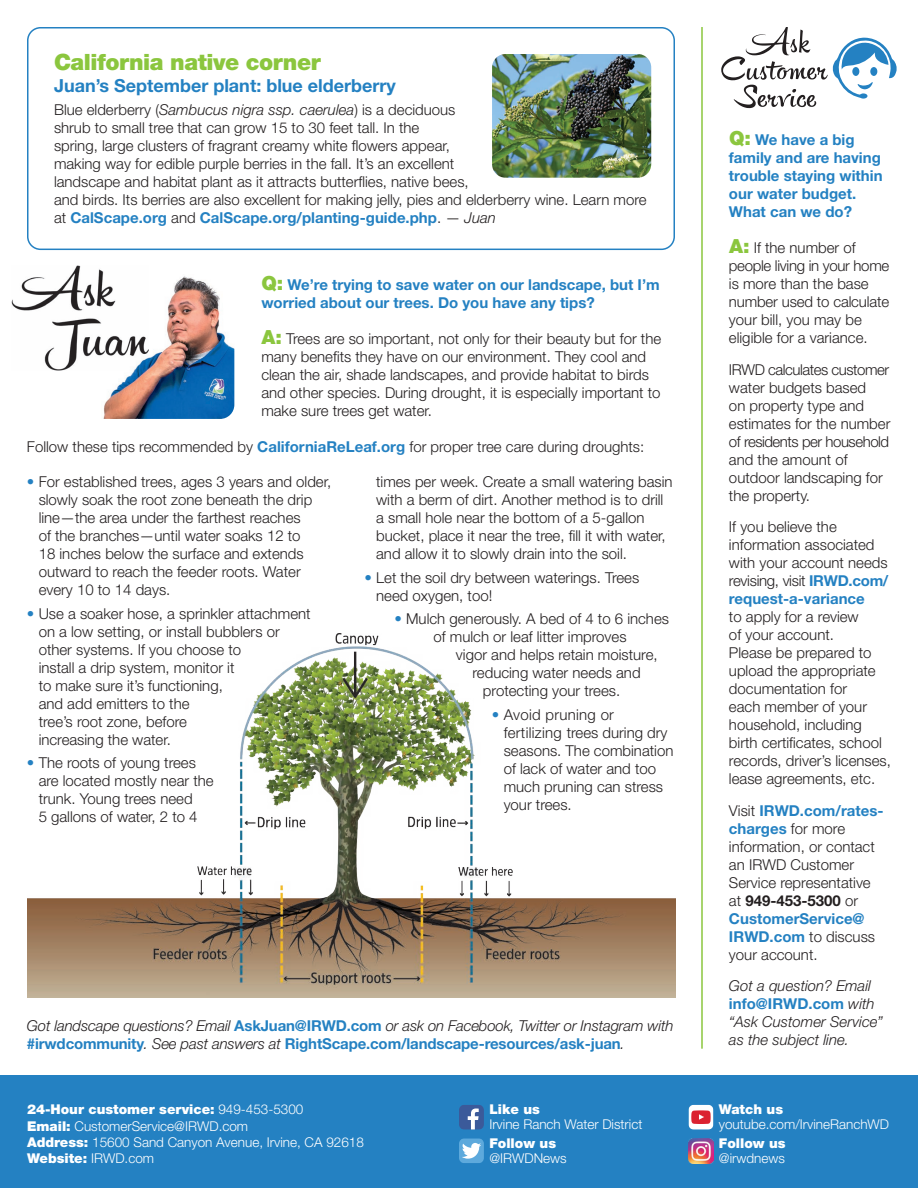
<style>
.page{position:relative;width:918px;height:1188px;background:#fff}
.page>*{position:absolute;margin:0;border:0;box-sizing:border-box;transform-origin:0 0}
.t1{font:900 22.5px "Helvetica Neue LT Std";letter-spacing:-.02em;color:#8bc63e}
.t2{font:700 18px "Helvetica Neue LT Std";color:#2481c2}
.t3{font:300 15px/18px "Helvetica Neue LT Std";color:#231f20}
.t4{font:italic 300 15px/18px "Helvetica Neue LT Std";letter-spacing:-.01em;color:#231f20}
.t5{font:700 15px/18px "Helvetica Neue LT Std";color:#2481c2}
.t6{font:300 13.5px/16.2px "Helvetica Neue LT Std";color:#fff}
.t7{font:900 13.5px "Helvetica Neue LT Std";color:#fff}
.s1{font-style:italic}
.s2{font-weight:700;color:#2481c2}
.s3{font-weight:900;font-size:19.5px;color:#8bc63e}
.s4{color:#2481c2}
.s5{font-weight:700;font-style:normal;color:#2481c2}
.s6{font-weight:900}
.s7{font-weight:700}
</style>
<div class="page">
<img style="left:27px;top:633px;width:648px;height:365px">
<div style="left:0;top:1076px;width:918px;height:112px;background:#2481c2"></div>
<hr style="left:701px;top:27px;width:2px;height:1022px;background:#8bc63e">
<svg style="left:721px;top:27px;width:176px;height:81px"></svg>
<div style="left:27px;top:27px;width:648px;height:223px;border:2px solid #2481c2;border-radius:13px"></div>
<img style="left:492px;top:54px;width:159px;height:124px">
<svg style="left:459px;top:1105px;width:25px;height:25px"></svg>
<svg style="left:688px;top:1105px;width:25px;height:25px"></svg>
<svg style="left:459px;top:1138px;width:25px;height:25px"></svg>
<img style="left:688px;top:1138px;width:25px;height:25px">
<img style="left:103px;top:276px;width:131px;height:143px">
<img style="left:12px;top:265px;width:136px;height:105px">
<h1 class="t1" style="left:54px;top:49px;width:268px">California native corner</h1>
<p class="t2" style="left:54px;top:74px;width:343px">Juan’s September plant: blue elderberry</p>
<p class="t3" style="left:54px;top:100px;width:594px">Blue elderberry (<span class="s1">Sambucus nigra ssp. caerulea</span>) is a deciduous<br>shrub to small tree that can grow 15 to 30 feet tall. In the<br>spring, large clusters of fragrant creamy white flowers appear,<br>making way for edible purple berries in the fall. It’s an excellent<br>landscape and habitat plant as it attracts butterflies, native bees,<br>and birds. Its berries are also excellent for making jelly, pies and elderberry wine. Learn more at <span class="s2">CalScape.org</span> and <span class="s2">CalScape.org/planting-guide.php</span>. — <span class="s1">Juan</span></p>
<p class="t5" style="left:261px;top:276px;width:400px"><span class="s3">Q:</span> We’re trying to save water on our landscape, but I’m worried about our trees. Do you have any tips?</p>
<p class="t3" style="left:261px;top:330px;width:401px"><span class="s3">A:</span> Trees are so important, not only for their beauty but for the many benefits they have on our environment. They cool and clean the air, shade landscapes, and provide habitat to birds and other species. During drought, it is especially important to make sure trees get water.</p>
<p class="t3" style="left:27px;top:438px;width:619px">Follow these tips recommended by <span class="s2">CaliforniaReLeaf.org</span> for proper tree care during droughts:</p>
<p class="t3" style="left:39px;top:473px;width:294px;text-indent:-12px"><span class="s4">•</span> For established trees, ages 3 years and older, slowly soak the root zone beneath the drip line—the area under the farthest reaches<br>of the branches—until water soaks 12 to<br>18 inches below the surface and extends outward to reach the feeder roots. Water every 10 to 14 days.</p>
<p class="t3" style="left:39px;top:604px;width:274px;text-indent:-12px"><span class="s4">•</span> Use a soaker hose, a sprinkler attachment on a low setting, or install bubblers or other systems. If you choose to<br>install a drip system, monitor it<br>to make sure it’s functioning,<br>and add emitters to the<br>tree’s root zone, before<br>increasing the water.</p>
<p class="t3" style="left:39px;top:754px;width:177px;text-indent:-12px"><span class="s4">•</span> The roots of young trees are located mostly near the trunk. Young trees need<br>5 gallons of water, 2 to 4</p>
<p class="t3" style="left:376px;top:473px;width:298px">times per week. Create a small watering basin with a berm of dirt. Another method is to drill a small hole near the bottom of a 5-gallon bucket, place it near the tree, fill it with water, and allow it to slowly drain into the soil.</p>
<p class="t3" style="left:376px;top:568px;width:265px;text-indent:-12px"><span class="s4">•</span> Let the soil dry between waterings. Trees need oxygen, too!</p>
<p class="t3" style="left:394px;top:610px;width:276px;text-align:center"><span class="s4">•</span> Mulch generously. A bed of 4 to 6 inches of mulch or leaf litter improves</p>
<p class="t3" style="left:456px;top:646px;width:203px">vigor and helps retain moisture,</p>
<p class="t3" style="left:472px;top:664px;width:170px">reducing water needs and</p>
<p class="t3" style="left:483px;top:682px;width:139px">protecting your trees.</p>
<p class="t3" style="left:504px;top:705px;width:171px;text-indent:-12px"><span class="s4">•</span> Avoid pruning or fertilizing trees during dry seasons. The combination of lack of water and too much pruning can stress your trees.</p>
<p class="t4" style="left:27px;top:1016px;width:648px">Got landscape questions? Email <span class="s5">AskJuan@IRWD.com</span> or ask on Facebook, Twitter or Instagram with <span class="s5">#irwdcommunity</span>. See past answers at <span class="s5">RightScape.com/landscape-resources/ask-juan</span>.</p>
<p class="t6" style="left:27px;top:1101px;width:338px"><span class="s6">24-Hour customer service:</span> 949-453-5300<br><span class="s6">Email:</span> CustomerService@IRWD.com<br><span class="s6">Address:</span> 15600 Sand Canyon Avenue, Irvine, CA 92618<br><span class="s6">Website:</span> IRWD.com</p>
<p class="t7" style="left:489px;top:1102px;width:52px">Like us</p>
<p class="t6" style="left:489px;top:1116px;width:155px">Irvine Ranch Water District</p>
<p class="t7" style="left:489px;top:1135px;width:68px">Follow us</p>
<p class="t6" style="left:489px;top:1150px;width:79px">@IRWDNews</p>
<p class="t5" style="left:729px;top:131px;width:155px"><span class="s3">Q:</span> We have a big family and are having trouble staying within our water budget.<br>What can we do?</p>
<p class="t3" style="left:729px;top:239px;width:162px"><span class="s3">A:</span> If the number of people living in your home is more than the base number used to calculate your bill, you may be eligible for a variance.</p>
<p class="t3" style="left:729px;top:360px;width:163px">IRWD calculates customer water budgets based<br>on property type and estimates for the number of residents per household and the amount of outdoor landscaping for the property.</p>
<p class="t3" style="left:729px;top:518px;width:161px">If you believe the information associated with your account needs revising, visit <span class="s2">IRWD.com/ request-a-variance</span></p>
<p class="t3" style="left:729px;top:608px;width:163px">to apply for a review<br>of your account.<br>Please be prepared to upload the appropriate documentation for<br>each member of your household, including birth certificates, school records, driver’s licenses, lease agreements, etc.</p>
<p class="t3" style="left:729px;top:801px;width:156px">Visit <span class="s2">IRWD.com/rates&shy;charges</span> for more information, or contact an IRWD Customer<br>Service representative at <span class="s7">949-453-5300</span> or<br><span class="s2">CustomerService@<br>IRWD.com</span> to discuss your account.</p>
<p class="t4" style="left:729px;top:977px;width:156px">Got a question? Email <span class="s5">info@IRWD.com</span> with “Ask Customer Service” as the subject line.</p>
<p class="t7" style="left:719px;top:1102px;width:66px">Watch us</p>
<p class="t6" style="left:719px;top:1116px;width:172px">youtube.com/IrvineRanchWD</p>
<p class="t7" style="left:719px;top:1135px;width:68px">Follow us</p>
<p class="t6" style="left:719px;top:1150px;width:68px">@irwdnews</p>
</div>
